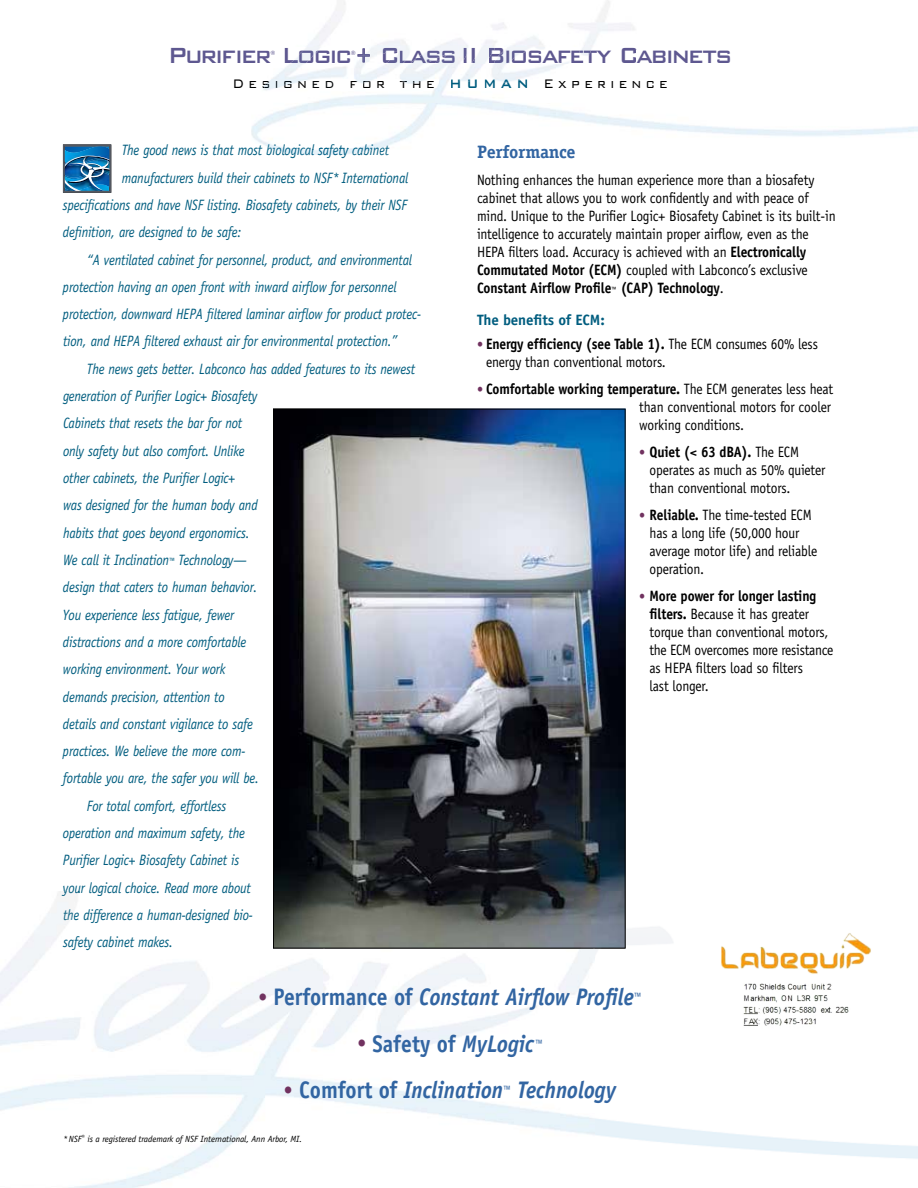
<style>
.page{position:relative;width:918px;height:1188px;background:#fff}
.page>*{position:absolute;margin:0;border:0;box-sizing:border-box;transform-origin:0 0}
.t1{font:500 29.25px "Bank Gothic BT";letter-spacing:-.07em;color:#5e5890;scale:.88 1}
.t2{font:italic 700 24px "Officina Sans";color:#3265a2;scale:.9 1}
.t3{font:700 24px "Officina Sans";color:#3265a2;scale:.9 1}
.t4{font:700 18px "Officina Serif";letter-spacing:-.015em;color:#3265a2}
.t5{font:300 16.5px "Bank Gothic BT";letter-spacing:.3em;color:#000;scale:.88 1}
.t6{font:italic 15px/27.3px "Officina Sans";letter-spacing:-.015em;color:#005d7f;text-align:justify;scale:.88 1}
.t7{font:15px/18px "Officina Sans";letter-spacing:-.01em;color:#000;scale:.9 1}
.t8{font:700 15px "Officina Sans";letter-spacing:-.01em;color:#005d7f}
.t9{font:italic 9px "Officina Sans";letter-spacing:-.01em;color:#000}
.t10{font:500 6px "Bank Gothic BT";color:#5e5890}
.s1{color:#5f5d94}
.s2{font-size:22.5px}
.s3{color:#605d94}
.s4{color:#615c93}
.s5{color:#010101}
.s6{color:#030d14}
.s7{color:#070a0c}
.s8{font-weight:500;color:#056084}
.s9{font-weight:500;color:#005d7f}
.s10{font-weight:500;color:#066083}
.s11{color:#026085}
.s12{color:#026086}
.s13{color:#036084}
.s14{font-size:10.5px}
.s15{color:#106483}
.s16{color:#0f6383}
.s17{color:#066081}
.s18{font-weight:700}
.s19{font-weight:700;font-size:9px}
.s20{font-size:13.5px;color:#713260}
.s21{font-style:normal;font-size:19.5px;color:#713260}
.s22{font-style:normal}
.s23{font-size:13.5px}
.s24{font-size:19.5px;color:#713260}
.s25{font-style:italic}
.s26{font-style:italic;font-size:13.5px}
</style>
<div class="page">
<img style="left:273px;top:409px;width:353px;height:482px">
<svg style="left:354px;top:48px;width:16px;height:15px"></svg>
<img style="left:263px;top:79px;width:176px;height:9px">
<img style="left:273px;top:891px;width:353px;height:58px">
<img style="left:63px;top:144px;width:48px;height:49px">
<img style="left:720px;top:932px;width:151px;height:96px">
<h1 class="t1" style="left:168px;top:36px;width:643px">Purifier Lo<span class="s1">g</span>ic <span class="s2">+</span> <span class="s1">Cla</span>s<span class="s1">s</span> <span class="s3">I</span>I <span class="s1">Bi</span><span class="s3">o</span>s<span class="s4">a</span>fe<span class="s1">t</span>y Cabinets</h1>
<p class="t5" style="left:232px;top:73px;width:496px">De<span class="s5">si</span><span class="s6">gn</span><span class="s7">ed</span> f<span class="s6">o</span>r t<span class="s6">h</span>e <span class="s8">HU</span><span class="s9">MA</span><span class="s10">N</span> Experience</p>
<p class="t10" style="left:270px;top:49px;width:6px">®</p>
<p class="t10" style="left:351px;top:49px;width:6px">®</p>
<p class="t6" style="left:122px;top:138px;width:305px">The good news is that most b<span class="s11">io</span>logical safety cab<span class="s12">in</span><span class="s13">et</span></p>
<p class="t6" style="left:122px;top:165px;width:327px">manufacturers build their cabinets to NSF* International</p>
<p class="t6" style="left:63px;top:192px;width:392px">specifications and have NSF listing. Biosafety cabinets, by their NSF</p>
<p class="t6" style="left:63px;top:220px;width:204px">definition, are designed to be safe:</p>
<p class="t6" style="left:87px;top:247px;width:371px">“A ventilated cabinet for personnel, product, and environmental</p>
<p class="t6" style="left:63px;top:274px;width:381px">protection having an open front with inward airflow for personnel</p>
<p class="t6" style="left:63px;top:302px;width:408px">protection, downward HEPA filtered laminar airflow for product protec-</p>
<p class="t6" style="left:63px;top:329px;width:382px">tion, and HEPA filtered exhaust air for environmental protection.”</p>
<p class="t6" style="left:87px;top:356px;width:375px">The news gets better. Labconco has added features to its newest</p>
<p class="t6" style="left:63px;top:384px;width:223px">generation of Purifier Logic+ Biosafety</p>
<p class="t6" style="left:63px;top:411px;width:205px">Cabinets that resets the bar for not</p>
<p class="t6" style="left:63px;top:438px;width:208px">only safety but also comfort. Unlike</p>
<p class="t6" style="left:63px;top:466px;width:197px">other cabinets, the Purifier Logic+</p>
<p class="t6" style="left:63px;top:493px;width:223px">was designed for the human body and</p>
<p class="t6" style="left:63px;top:520px;width:214px">habits that goes beyond ergonomics.</p>
<p class="t6" style="left:63px;top:547px;width:210px">We call it Inclination<span class="s14">™</span> Technology—</p>
<p class="t6" style="left:63px;top:575px;width:222px">design that caters to human behavior.</p>
<p class="t6" style="left:63px;top:602px;width:196px">You experience less fatigue, fewer</p>
<p class="t6" style="left:63px;top:629px;width:210px">distractions and a more comfortable</p>
<p class="t6" style="left:63px;top:657px;width:186px">working environment. Your work</p>
<p class="t6" style="left:63px;top:684px;width:185px">demands precision, attention to</p>
<p class="t6" style="left:63px;top:711px;width:217px">details and constant vigilance to safe</p>
<p class="t6" style="left:63px;top:739px;width:209px">practices. We believe the more com-</p>
<p class="t6" style="left:63px;top:766px;width:224px">fortable you are, the safer you will be.</p>
<p class="t6" style="left:87px;top:793px;width:160px">For total comfort, effortless</p>
<p class="t6" style="left:63px;top:821px;width:208px">operation and maximum safety, the</p>
<p class="t6" style="left:63px;top:848px;width:202px">Purifier Logic+ Biosafety Cabinet is</p>
<p class="t6" style="left:63px;top:875px;width:217px"><span class="s15">you</span>r logical choice. Read more about <span class="s16">th</span><span class="s17">e</span> difference a human-designed bio&shy;safety cabinet makes.</p>
<p class="t4" style="left:477px;top:145px;width:100px">Performance</p>
<p class="t7" style="left:477px;top:172px;width:400px">Nothing enhances the human experience more than a biosafety cabinet that allows you to work confidently and with peace of mind. Unique to the Purifier Logic+ Biosafety Cabinet is its built-in intelligence to accurately maintain proper airflow, even as the HEPA filters load. Accuracy is achieved with an <span class="s18">Electronically Commutated Motor (ECM)</span> coupled with Labconco’s exclusive <span class="s18">Constant Airflow Profile</span><span class="s19">™</span> <span class="s18">(CAP) Technology</span>.</p>
<p class="t8" style="left:477px;top:314px;width:129px">The benefits of ECM:</p>
<p class="t7" style="left:486px;top:336px;width:370px;text-indent:-9px"><span class="s20">•</span> <span class="s18">Energy efficiency (see Table 1).</span> The ECM consumes 60% less energy than conventional motors.</p>
<p class="t7" style="left:639px;top:381px;width:217px;text-indent:-162px"><span class="s20">•</span> <span class="s18">Comfortable working temperature.</span> The ECM generates less heat than conventional motors for cooler working conditions.</p>
<p class="t7" style="left:650px;top:444px;width:197px;text-indent:-10px"><span class="s20">•</span> <span class="s18">Quiet (&lt; 63 dBA).</span> The ECM operates as much as 50% quieter than conventional motors.</p>
<p class="t7" style="left:650px;top:507px;width:188px;text-indent:-10px"><span class="s20">•</span> <span class="s18">Reliable.</span> The time-tested ECM has a long life (50,000 hour average motor life) and reliable operation.</p>
<p class="t7" style="left:649px;top:588px;width:206px;text-indent:-10px"><span class="s20">•</span> <span class="s18">More power for longer lasting filters.</span> Because it has greater torque than conventional motors, the ECM overcomes more resistance as HEPA filters load so filters<br>last longer.</p>
<h2 class="t2" style="left:258px;top:988px;width:427px"><span class="s21">•</span> <span class="s22">Performance of</span> Constant Airflow Profile<span class="s23">™</span></h2>
<h2 class="t3" style="left:357px;top:1034px;width:207px"><span class="s24">•</span> Safety of <span class="s25">MyLogic</span><span class="s26">™</span></h2>
<h2 class="t2" style="left:284px;top:1081px;width:371px"><span class="s21">•</span> <span class="s22">Comfort of</span> Inclination<span class="s23">™</span> Technology</h2>
<p class="t9" style="left:63px;top:1136px;width:241px">* NSF<sup>®</sup> is a registered trademark of NSF International, Ann Arbor, MI.</p>
</div>
